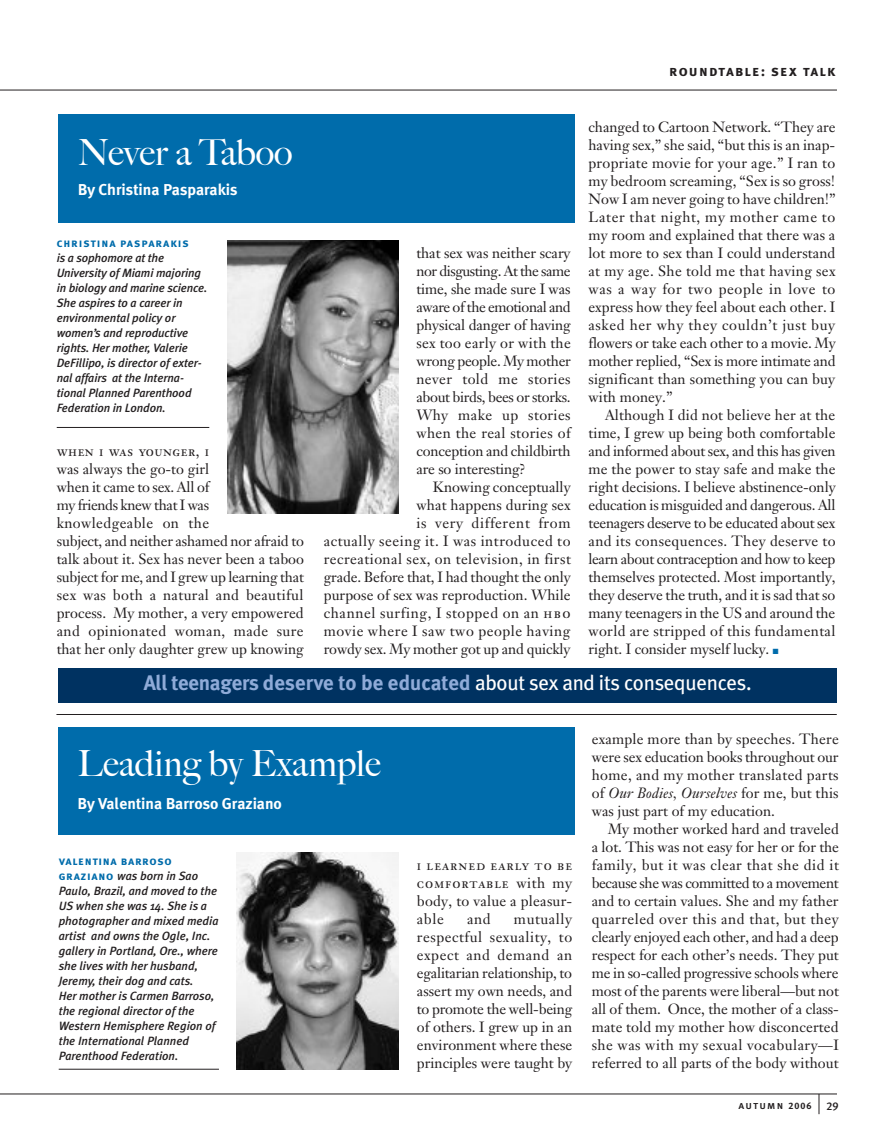
<style>
.page{position:relative;width:891px;height:1148px;background:#fff}
.page>*{position:absolute;margin:0;border:0;box-sizing:border-box;transform-origin:0 0}
.t1{font:36px "Big Caslon Rom";color:#fff}
.t2{font:700 21px "Meta Plus";color:#8fabd8}
.t3{font:700 15.75px "Meta Plus";color:#fff}
.t4{font:15px "Meta Plus Bold Caps";letter-spacing:.08em;color:#231f20}
.t5{font:14.7px/18px "P5 D Janson Oldstlye";color:#231f20;text-align:justify}
.t6{font:14.7px/18px "P5 D Janson Oldstlye";letter-spacing:.03em;color:#231f20;text-align:right}
.t7{font:14.7px/18px "Janson Text Roman SC";letter-spacing:.055em;color:#231f20}
.t8{font:14.7px "P5 D Janson Italic Oldstyle";letter-spacing:.01em;color:#231f20}
.t9{font:14.7px "P5 D Janson Oldstlye";letter-spacing:-.025em;color:#231f20}
.t10{font:14.7px "Janson Text Roman SC";letter-spacing:.03em;color:#231f20}
.t11{font:italic 500 12px/15px "Meta Plus";letter-spacing:-.005em;color:#231f20}
.t12{font:12px "Meta Plus Bold Caps";letter-spacing:.075em;color:#006cab}
.t13{font:12px "Meta Plus Bold Caps";letter-spacing:.055em;color:#006cab}
.t14{font:11.25px "Meta Plus Medium Caps";letter-spacing:.1em;color:#231f20}
.s1{font-family:"P5 D Janson Oldstlye"}
.s2{font-family:"Janson Text Roman SC"}
.s3{color:#006cab}
.s4{font-weight:400;color:#fff}
.s5{font-family:"Meta Plus Bold Caps";font-weight:400;font-style:normal;color:#006cab}
.s6{font-family:"Meta Plus Bold Caps";font-size:9.3px}
</style>
<div class="page">
<svg style="left:819px;top:1094px;width:1px;height:20px"></svg>
<hr style="left:0;top:1093px;width:837px;height:1px;background:#231f20">
<hr style="left:0;top:90px;width:837px;height:1px;background:#231f20">
<hr style="left:57px;top:427px;width:152px;height:1px;background:#231f20">
<div style="left:58px;top:114px;width:517px;height:108px;background:#006cab"></div>
<img style="left:227px;top:240px;width:171px;height:273px">
<hr style="left:59px;top:1068px;width:160px;height:1px;background:#231f20">
<img style="left:237px;top:852px;width:162px;height:217px">
<div style="left:58px;top:727px;width:517px;height:107px;background:#006cab"></div>
<hr style="left:56px;top:714px;width:781px;height:1px;background:#231f20">
<div style="left:58px;top:668px;width:779px;height:34px;background:#003261"></div>
<h1 class="t1" style="left:78px;top:132px;width:216px">Never a Taboo</h1>
<p class="t3" style="left:78px;top:181px;width:161px">By Christina Pasparakis</p>
<p class="t12" style="left:57px;top:236px;width:134px">christina pasparakis</p>
<p class="t11" style="left:57px;top:250px;width:152px">is a sophomore at the<br>University of Miami majoring in biology and marine science.<br>She aspires to a career in environmental policy or women’s and reproductive rights. Her mother, Valerie<br>DeFillipo, is director of exter&shy;nal affairs at the Interna&shy;tional Planned Parenthood<br>Federation in London.</p>
<p class="t10" style="left:57px;top:445px;width:154px">when i was younger<span class="s1">,</span> i</p>
<p class="t5" style="left:57px;top:460px;width:249px;text-align:left">was always the go-to girl<br>when it came to sex. All of<br>my friends knew that I was knowledgeable on the<br>subject, and neither ashamed nor afraid to talk about it. Sex has never been a taboo subject for me, and I grew up learning that sex was both a natural and beautiful process. My mother, a very empowered and opinionated woman, made sure that her only daughter grew up knowing</p>
<p class="t4" style="left:669px;top:62px;width:168px">roundtable: sex talk</p>
<p class="t5" style="left:416px;top:244px;width:156px">that sex was neither scary nor disgusting. At the same time, she made sure I was aware of the emotional and physical danger of having sex too early or with the wrong people. My mother never told me stories about birds, bees or storks.<br>Why make up stories when the real stories of conception and childbirth are so interesting?</p>
<p class="t6" style="left:324px;top:478px;width:249px">Knowing conceptually<br>what happens during sex<br>is very different from<br>actually seeing it. I was introduced to recreational sex, on television, in first grade. Before that, I had thought the only purpose of sex was reproduction. While channel surfing, I stopped on an <span class="s2">hbo </span>movie where I saw two people having rowdy sex. My mother got up and quickly</p>
<p class="t5" style="left:588px;top:118px;width:249px">changed to Cartoon Network. “They are having sex,” she said, “but this is an inap&shy;propriate movie for your age.” I ran to my bedroom screaming, “Sex is so gross!<br>Now I am never going to have children!” Later that night, my mother came to my room and explained that there was a lot more to sex than I could understand at my age. She told me that having sex was a way for two people in love to express how they feel about each other. I asked her why they couldn’t just buy flowers or take each other to a movie. My mother replied, “Sex is more intimate and significant than something you can buy with money.”</p>
<p class="t5" style="left:588px;top:406px;width:249px;text-indent:17px">Although I did not believe her at the time, I grew up being both comfortable and informed about sex, and this has given me the power to stay safe and make the right decisions. I believe abstinence-only education is misguided and dangerous. All teenagers deserve to be educated about sex and its consequences. They deserve to learn about contraception and how to keep themselves protected. Most importantly, they deserve the truth, and it is sad that so many teenagers in the US and around the world are stripped of this fundamental right. I consider myself lucky. <span class="s3">■</span></p>
<h2 class="t2" style="left:144px;top:670px;width:609px">All teenagers deserve to be educated <span class="s4">about sex and its consequences.</span></h2>
<h1 class="t1" style="left:78px;top:743px;width:305px">Leading by Example</h1>
<p class="t3" style="left:78px;top:794px;width:206px">By Valentina Barroso Graziano</p>
<p class="t13" style="left:59px;top:853px;width:115px">valentina barroso</p>
<p class="t11" style="left:59px;top:868px;width:161px"><span class="s5">graziano</span> was born in Sao<br>Paulo, Brazil, and moved to the<br>US when she was 14. She is a photographer and mixed media artist and owns the Ogle, Inc. gallery in Portland, Ore., where she lives with her husband,<br>Jeremy, their dog and cats.<br>Her mother is Carmen Barroso, the regional director of the<br>Western Hemisphere Region of the International Planned<br>Parenthood Federation.</p>
<p class="t7" style="left:417px;top:857px;width:157px">i learned early to be comfortable <span class="s1">with my</span></p>
<p class="t5" style="left:417px;top:892px;width:157px">body, to value a pleasur&shy;able</p>
<p class="t5" style="left:417px;top:910px;width:157px;text-indent:97px">mutually respectful sexuality, to expect and demand an egalitarian relationship, to assert my own needs, and to promote the well-being of others. I grew up in an environment where these principles were taught by</p>
<p class="t5" style="left:467px;top:910px;width:25px">and</p>
<p class="t5" style="left:592px;top:730px;width:249px">example more than by speeches. There were sex education books throughout our home, and my mother translated parts</p>
<p class="t8" style="left:592px;top:784px;width:248px"><span class="s1">of</span> Our Bodies, Ourselves <span class="s1">for me, but this</span></p>
<p class="t5" style="left:592px;top:802px;width:185px">was just part of my education.</p>
<p class="t5" style="left:608px;top:820px;width:232px">My mother worked hard and traveled</p>
<p class="t5" style="left:592px;top:838px;width:249px">a lot. This was not easy for her or for the</p>
<p class="t6" style="left:592px;top:856px;width:249px">family, but it was clear that she did it</p>
<p class="t9" style="left:592px;top:874px;width:248px">because she was committed to a movement</p>
<p class="t5" style="left:592px;top:892px;width:248px">and to certain values. She and my father</p>
<p class="t6" style="left:592px;top:910px;width:249px">quarreled over this and that, but they</p>
<p class="t5" style="left:592px;top:928px;width:248px">clearly enjoyed each other, and had a deep</p>
<p class="t5" style="left:592px;top:946px;width:249px">respect for each other’s needs. They put</p>
<p class="t5" style="left:592px;top:964px;width:248px">me in so-called progressive schools where</p>
<p class="t5" style="left:592px;top:982px;width:249px">most of the parents were liberal—but not</p>
<p class="t5" style="left:592px;top:1000px;width:249px">all of them. Once, the mother of a class-</p>
<p class="t5" style="left:592px;top:1018px;width:248px">mate told my mother how disconcerted</p>
<p class="t6" style="left:592px;top:1036px;width:249px">she was with my sexual vocabulary—I</p>
<p class="t5" style="left:592px;top:1054px;width:248px">referred to all parts of the body without</p>
<p class="t14" style="left:738px;top:1098px;width:75px">autumn <span class="s6">2006</span></p>
<p class="t14" style="left:826px;top:1099px;width:14px">29</p>
</div>
